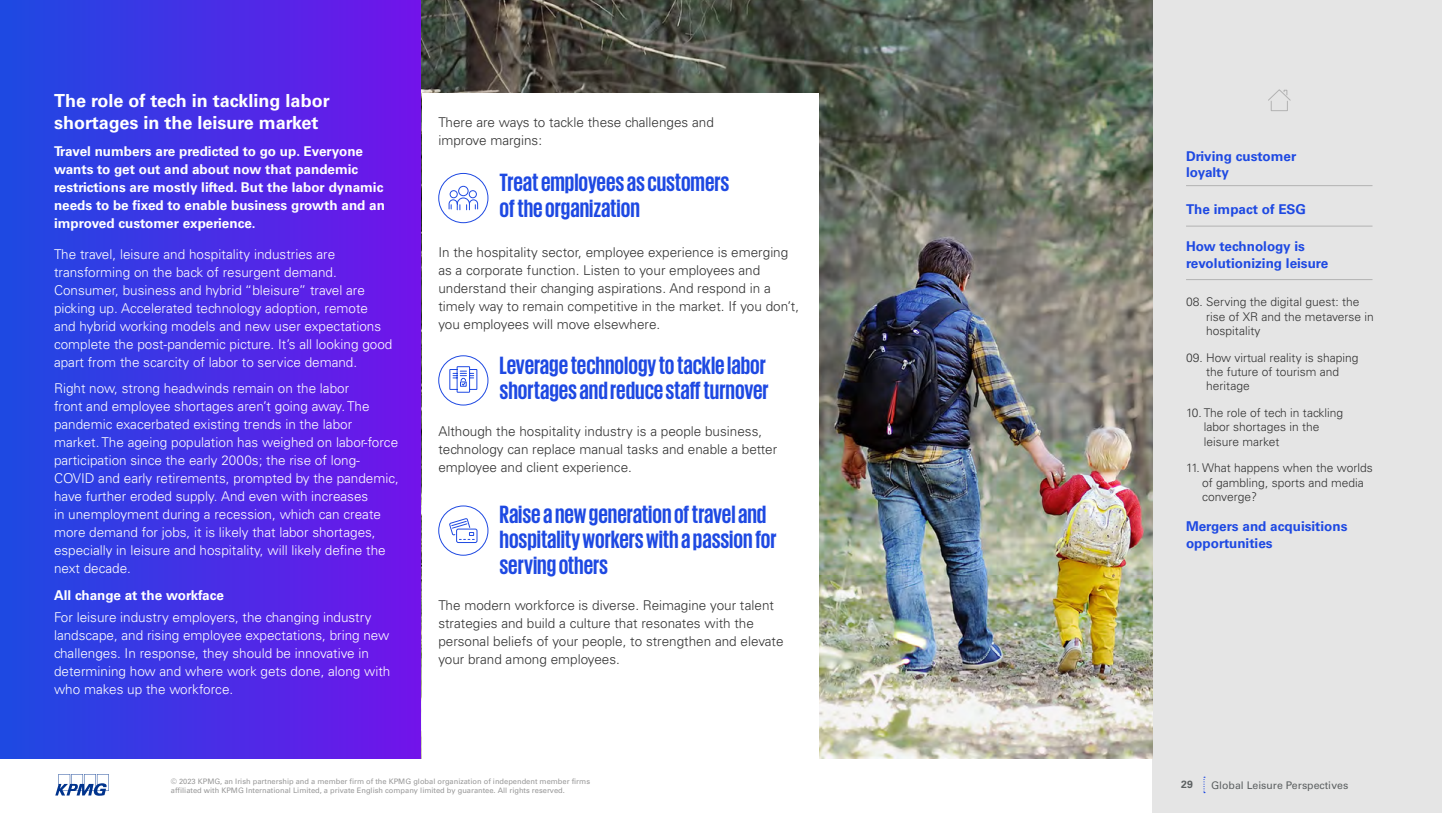
<style>
.page{position:relative;width:1442px;height:813px;background:#fff}
.page>*{position:absolute;margin:0;border:0;box-sizing:border-box;transform-origin:0 0}
.Body_text{font:700 25.5px/25.5px "KPMG";color:#1e49e2}
.Body_Title{font:700 18px/22.5px "Univers LT Std";color:#fff}
.Body_text-2{font:300 13.5px/18px "Univers LT Std";color:#fff}
.Body_text-3{font:300 13.5px/18px "Univers LT Std";color:#333}
.Body_Subtitle{font:700 13.5px/18px "Univers LT Std";color:#fff}
.t1{font:700 13.5px/16.2px "Univers LT Std";color:#1e49e2}
.Body_Sub_Subtitle{font:700 13.5px "Univers LT Std";color:#fff}
.t2{font:300 12px/14.4px "Univers LT Std";color:#333}
.t3{font:10.5px "Univers LT Std";color:#5d6162}
.t4{font:700 10.5px "Univers LT Std";color:#5d6162}
.t5{font:7.5px/9px "Univers LT Std";color:#989898}
</style>
<div class="page">
<div style="left:1152px;top:0;width:289px;height:812px;background:#e5e5e5"></div>
<hr style="left:1186px;top:185px;width:186px;height:1px;background:#b2b2b2">
<hr style="left:1186px;top:279px;width:186px;height:1px;background:#b2b2b2">
<svg style="left:55px;top:774px;width:54px;height:21px"></svg>
<svg style="left:1203px;top:776px;width:2px;height:16px"></svg>
<hr style="left:1186px;top:226px;width:186px;height:1px;background:#b2b2b2">
<svg style="left:1268px;top:89px;width:23px;height:22px"></svg>
<div style="left:0;top:0;width:422px;height:758px;background:linear-gradient(to right,#1c4ae2,#7213ea)"></div>
<img style="left:422px;top:0;width:730px;height:758px">
<div style="left:422px;top:94px;width:396px;height:664px;background:#fff"></div>
<div style="left:438px;top:173px;width:50px;height:50px;border:1px solid #1e49e2;border-radius:50%"></div>
<div style="left:438px;top:355px;width:50px;height:50px;border:1px solid #1e49e2;border-radius:50%"></div>
<div style="left:438px;top:505px;width:50px;height:50px;border:1px solid #1e49e2;border-radius:50%"></div>
<svg style="left:449px;top:518px;width:29px;height:25px"></svg>
<svg style="left:448px;top:185px;width:30px;height:25px"></svg>
<svg style="left:449px;top:366px;width:28px;height:27px"></svg>
<p class="Body_Title" style="left:54px;top:89px;width:277px">The role of tech in tackling labor shortages in the leisure market</p>
<p class="Body_Subtitle" style="left:54px;top:142px;width:332px">Travel numbers are predicted to go up. Everyone wants to get out and about now that pandemic restrictions are mostly lifted. But the labor dynamic needs to be fixed to enable business growth and an improved customer experience.</p>
<p class="Body_text-2" style="left:54px;top:245px;width:340px">The travel, leisure and hospitality industries are transforming on the back of resurgent demand.<br>Consumer, business and hybrid “bleisure” travel are picking up. Accelerated technology adoption, remote and hybrid working models and new user expectations complete the post-pandemic picture. It’s all looking good apart from the scarcity of labor to service demand.</p>
<p class="Body_text-2" style="left:54px;top:379px;width:346px">Right now, strong headwinds remain on the labor<br>front and employee shortages aren’t going away. The pandemic exacerbated existing trends in the labor market. The ageing population has weighed on labor-force participation since the early 2000s; the rise of long-COVID and early retirements, prompted by the pandemic, have further eroded supply. And even with increases<br>in unemployment during a recession, which can create more demand for jobs, it is likely that labor shortages, especially in leisure and hospitality, will likely define the next decade.</p>
<p class="Body_Sub_Subtitle" style="left:54px;top:587px;width:171px">All change at the workface</p>
<p class="Body_text-2" style="left:54px;top:608px;width:338px">For leisure industry employers, the changing industry landscape, and rising employee expectations, bring new challenges. In response, they should be innovative in determining how and where work gets done, along with who makes up the workforce.</p>
<p class="Body_text-3" style="left:438px;top:113px;width:277px">There are ways to tackle these challenges and improve margins:</p>
<p class="Body_text" style="left:499px;top:169px;width:231px">Treat employees as customers of the organization</p>
<p class="Body_text-3" style="left:438px;top:243px;width:362px">In the hospitality sector, employee experience is emerging as a corporate function. Listen to your employees and understand their changing aspirations. And respond in a timely way to remain competitive in the market. If you don’t, you employees will move elsewhere.</p>
<p class="Body_text" style="left:499px;top:351px;width:271px">Leverage technology to tackle labor shortages and reduce staff turnover</p>
<p class="Body_text-3" style="left:438px;top:422px;width:340px">Although the hospitality industry is a people business, technology can replace manual tasks and enable a better employee and client experience.</p>
<p class="Body_text" style="left:499px;top:500px;width:279px">Raise a new generation of travel and hospitality workers with a passion for serving others</p>
<p class="Body_text-3" style="left:438px;top:596px;width:347px">The modern workforce is diverse. Reimagine your talent strategies and build a culture that resonates with the personal beliefs of your people, to strengthen and elevate your brand among employees.</p>
<p class="t5" style="left:171px;top:776px;width:420px">© 2023 KPMG, an Irish partnership and a member firm of the KPMG global organization of independent member firms affiliated with KPMG International Limited, a private English company limited by guarantee. All rights reserved.</p>
<p class="t1" style="left:1186px;top:148px;width:112px">Driving customer loyalty</p>
<p class="t1" style="left:1186px;top:201px;width:122px">The impact of ESG</p>
<p class="t1" style="left:1186px;top:238px;width:144px">How technology is revolutionizing leisure</p>
<p class="t2" style="left:1206px;top:294px;width:169px;text-indent:-20px">08. Serving the digital guest: the rise of XR and the metaverse in hospitality</p>
<p class="t2" style="left:1206px;top:350px;width:154px;text-indent:-20px">09. How virtual reality is shaping the future of tourism and heritage</p>
<p class="t2" style="left:1203px;top:405px;width:141px;text-indent:-18px">10. The role of tech in tackling labor shortages in the leisure market</p>
<p class="t2" style="left:1202px;top:460px;width:172px;text-indent:-16px">11. What happens when the worlds of gambling, sports and media converge?</p>
<p class="t1" style="left:1186px;top:518px;width:163px">Mergers and acquisitions opportunities</p>
<p class="t4" style="left:1181px;top:778px;width:13px">29</p>
<p class="t3" style="left:1211px;top:778px;width:139px">Global Leisure Perspectives</p>
</div>
